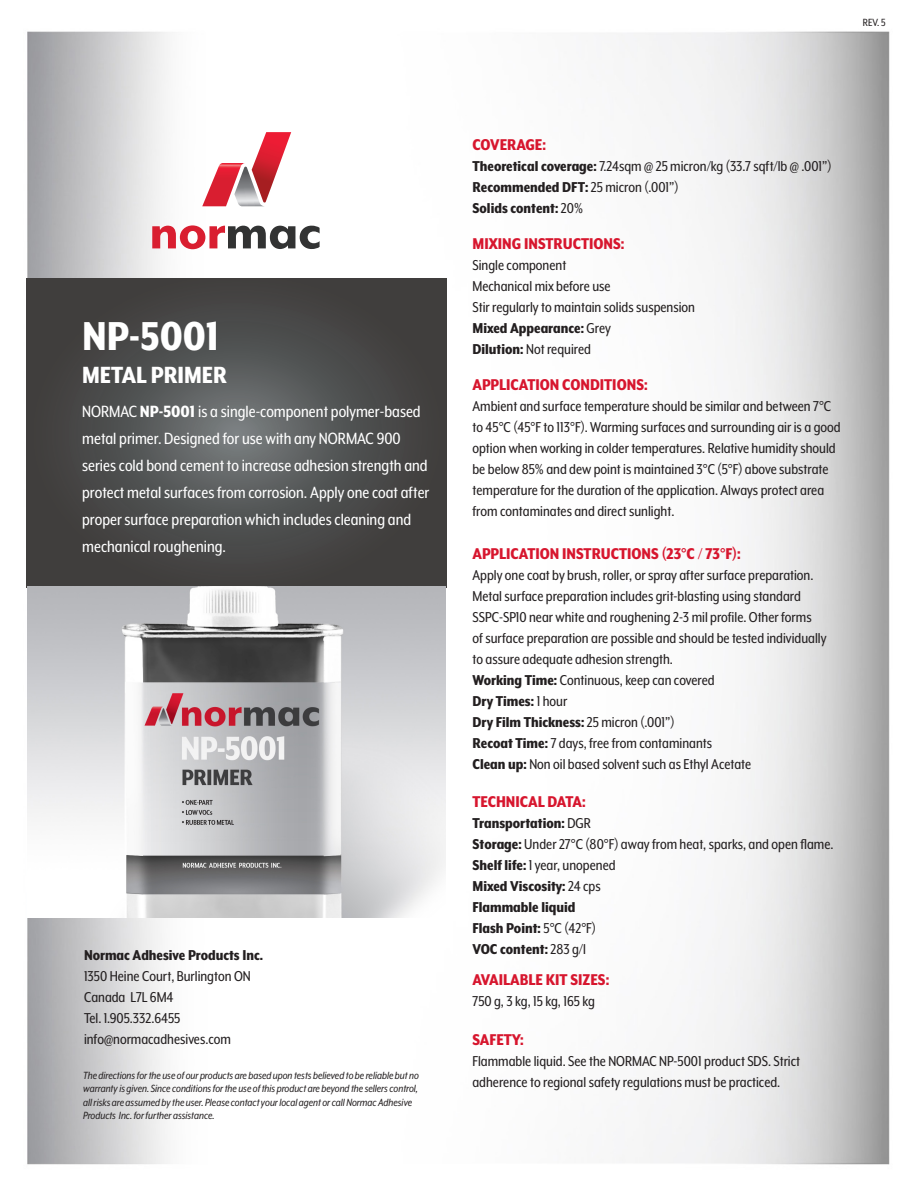
<style>
.page{position:relative;width:918px;height:1188px;background:#fff}
.page>*{position:absolute;margin:0;border:0;box-sizing:border-box;transform-origin:0 0}
.t1{font:800 46.5px "Mr Eaves XL Mod Nar OT";color:#fff}
.t2{font:800 27px "Mr Eaves XL Mod Nar OT";color:#fff}
.t3{font:18.75px/27px "Mr Eaves XL Mod Nar OT";color:#fff}
.t4{font:800 18px "Mr Eaves XL Mod Nar OT";color:#d7162e}
.t5{font:16.5px/21px "Mr Eaves XL Mod Nar OT";color:#231f20}
.t6{font:800 16.5px "Mr Eaves XL Mod Nar OT";color:#231f20}
.t7{font:italic 12px/13.5px "Mr Eaves XL Mod Nar OT";color:#231f20}
.t8{font:12px "Mr Eaves XL Mod Nar OT";color:#231f20}
.s1{font-weight:800}
.s2{font-weight:400}
</style>
<div class="page">
<img style="left:26px;top:31px;width:864px;height:1134px">
<svg style="left:27px;top:279px;width:419px;height:309px"></svg>
<svg style="left:202px;top:132px;width:89px;height:74px"></svg>
<svg style="left:152px;top:225px;width:168px;height:24px"></svg>
<img style="left:27px;top:587px;width:418px;height:331px">
<p class="t8" style="left:863px;top:16px;width:24px">REV. 5</p>
<p class="t1" style="left:82px;top:313px;width:139px">NP-5001</p>
<p class="t2" style="left:82px;top:361px;width:146px">METAL PRIMER</p>
<p class="t3" style="left:82px;top:398px;width:349px">NORMAC <span class="s1">NP-5001</span> is a single-component polymer-based metal primer. Designed for use with any NORMAC 900 series cold bond cement to increase adhesion strength and protect metal surfaces from corrosion. Apply one coat after proper surface preparation which includes cleaning and mechanical roughening.</p>
<p class="t6" style="left:84px;top:946px;width:181px">Normac Adhesive Products Inc.</p>
<p class="t5" style="left:84px;top:965px;width:168px">1350 Heine Court, Burlington ON</p>
<p class="t5" style="left:84px;top:986px;width:91px">Canada L7L 6M4</p>
<p class="t5" style="left:84px;top:1007px;width:98px">Tel. 1.905.332.6455</p>
<p class="t5" style="left:84px;top:1028px;width:149px">info@normacadhesives.com</p>
<p class="t7" style="left:83px;top:1068px;width:337px">The directions for the use of our products are based upon tests believed to be reliable but no warranty is given. Since conditions for the use of this product are beyond the sellers control, all risks are assumed by the user. Please contact your local agent or call Normac Adhesive Products Inc. for further assistance.</p>
<p class="t4" style="left:472px;top:136px;width:75px">COVERAGE:</p>
<p class="t5" style="left:472px;top:156px;width:361px"><span class="s1">Theoretical coverage:</span> 7.24sqm @ 25 micron/kg (33.7 sqft/lb @ .001”)</p>
<p class="t6" style="left:472px;top:179px;width:208px">Recommended DFT: <span class="s2">25 micron (.001”)</span></p>
<p class="t6" style="left:472px;top:200px;width:112px">Solids content: <span class="s2">20%</span></p>
<p class="t4" style="left:472px;top:235px;width:153px">MIXING INSTRUCTIONS:</p>
<p class="t5" style="left:472px;top:255px;width:95px">Single component</p>
<p class="t5" style="left:472px;top:276px;width:140px">Mechanical mix before use</p>
<p class="t5" style="left:472px;top:297px;width:224px">Stir regularly to maintain solids suspension</p>
<p class="t6" style="left:472px;top:320px;width:140px">Mixed Appearance: <span class="s2">Grey</span></p>
<p class="t5" style="left:472px;top:339px;width:120px"><span class="s1">Dilution:</span> Not required</p>
<p class="t4" style="left:472px;top:376px;width:177px">APPLICATION CONDITIONS:</p>
<p class="t5" style="left:472px;top:396px;width:370px">Ambient and surface temperature should be similar and between 7°C to 45°C (45°F to 113°F). Warming surfaces and surrounding air is a good option when working in colder temperatures. Relative humidity should be below 85% and dew point is maintained 3°C (5°F) above substrate temperature for the duration of the application. Always protect area from contaminates and direct sunlight.</p>
<p class="t4" style="left:472px;top:544px;width:270px">APPLICATION INSTRUCTIONS (23°C / 73°F):</p>
<p class="t5" style="left:472px;top:564px;width:355px">Apply one coat by brush, roller, or spray after surface preparation.<br>Metal surface preparation includes grit-blasting using standard SSPC-SP10 near white and roughening 2-3 mil profile. Other forms<br>of surface preparation are possible and should be tested individually to assure adequate adhesion strength.</p>
<p class="t5" style="left:472px;top:669px;width:244px"><span class="s1">Working Time:</span> Continuous, keep can covered</p>
<p class="t6" style="left:472px;top:693px;width:96px">Dry Times: <span class="s2">1 hour</span></p>
<p class="t6" style="left:472px;top:714px;width:204px">Dry Film Thickness: <span class="s2">25 micron (.001”)</span></p>
<p class="t5" style="left:472px;top:732px;width:241px"><span class="s1">Recoat Time:</span> 7 days, free from contaminants</p>
<p class="t5" style="left:472px;top:753px;width:280px"><span class="s1">Clean up:</span> Non oil based solvent such as Ethyl Acetate</p>
<p class="t4" style="left:472px;top:793px;width:115px">TECHNICAL DATA:</p>
<p class="t6" style="left:472px;top:815px;width:120px">Transportation: <span class="s2">DGR</span></p>
<p class="t5" style="left:472px;top:834px;width:362px"><span class="s1">Storage:</span> Under 27°C (80°F) away from heat, sparks, and open flame.</p>
<p class="t5" style="left:472px;top:855px;width:145px"><span class="s1">Shelf life:</span> 1 year, unopened</p>
<p class="t6" style="left:472px;top:878px;width:130px">Mixed Viscosity: <span class="s2">24 cps</span></p>
<p class="t6" style="left:472px;top:899px;width:104px">Flammable liquid</p>
<p class="t6" style="left:472px;top:920px;width:125px">Flash Point: <span class="s2">5°C (42°F)</span></p>
<p class="t6" style="left:472px;top:941px;width:115px">VOC content: <span class="s2">283 g/l</span></p>
<p class="t4" style="left:472px;top:971px;width:138px">AVAILABLE KIT SIZES:</p>
<p class="t5" style="left:472px;top:991px;width:124px">750 g, 3 kg, 15 kg, 165 kg</p>
<p class="t4" style="left:472px;top:1030px;width:53px">SAFETY:</p>
<p class="t5" style="left:472px;top:1050px;width:329px">Flammable liquid. See the NORMAC NP-5001 product SDS. Strict adherence to regional safety regulations must be practiced.</p>
</div>
